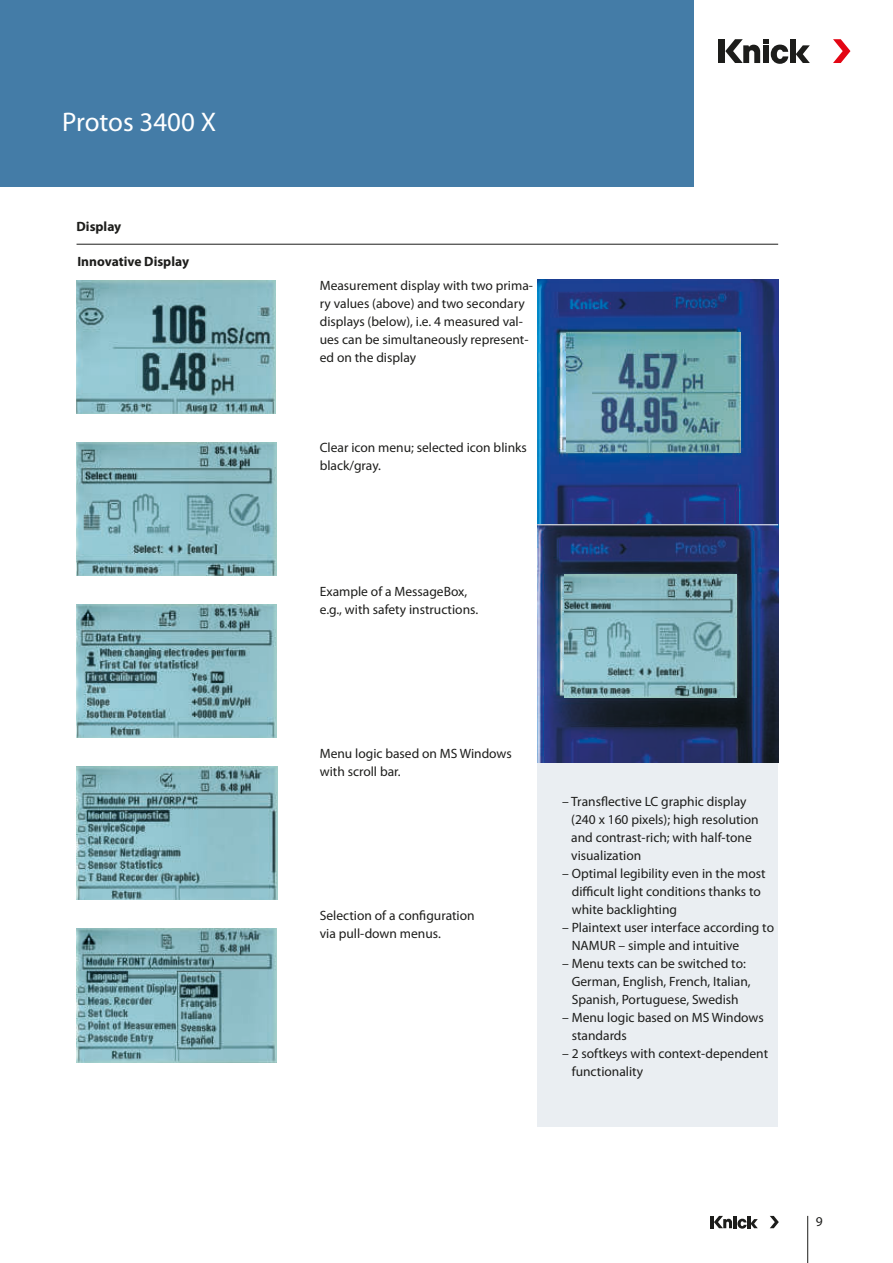
<style>
.page{position:relative;width:893px;height:1263px;background:#fff}
.page>*{position:absolute;margin:0;border:0;box-sizing:border-box;transform-origin:0 0}
.t1{font:27px "Myriad Pro";color:#fff}
.t2{font:13.5px/18px "Myriad Pro";color:#1d1d1b}
.t3{font:700 13.5px "Myriad Pro";color:#1d1d1b}
</style>
<div class="page">
<div style="left:0;top:0;width:693px;height:187px;background:#447ca7"></div>
<div style="left:719px;top:39px;width:6px;height:24px;background:#1d1d1b"></div>
<div style="left:790px;top:39px;width:6px;height:24px;background:#1d1d1b"></div>
<svg style="left:796px;top:45px;width:14px;height:18px"></svg>
<svg style="left:833px;top:39px;width:17px;height:24px"></svg>
<svg style="left:725px;top:39px;width:63px;height:25px"></svg>
<hr style="left:807px;top:1216px;width:1px;height:47px;background:#1d1d1b">
<hr style="left:710px;top:1216px;width:4px;height:12px;background:#1d1d1b">
<svg style="left:770px;top:1216px;width:9px;height:12px"></svg>
<svg style="left:714px;top:1216px;width:44px;height:12px"></svg>
<div style="left:537px;top:279px;width:241px;height:848px;background:#eaeef2"></div>
<img style="left:537px;top:279px;width:241px;height:484px">
<img style="left:567px;top:332px;width:173px;height:121px">
<hr style="left:537px;top:524px;width:241px;height:1px;background:#fff">
<hr style="left:77px;top:244px;width:701px;height:1px;background:#1d1d1b">
<img style="left:77px;top:280px;width:198px;height:133px">
<img style="left:77px;top:442px;width:199px;height:134px">
<img style="left:77px;top:604px;width:199px;height:134px">
<img style="left:77px;top:766px;width:200px;height:134px">
<img style="left:77px;top:928px;width:200px;height:134px">
<img style="left:565px;top:575px;width:171px;height:122px">
<h1 class="t1" style="left:62px;top:111px;width:155px">Protos 3400 X</h1>
<p class="t3" style="left:77px;top:221px;width:46px">Display</p>
<p class="t3" style="left:77px;top:256px;width:113px">Innovative Display</p>
<p class="t2" style="left:320px;top:277px;width:215px">Measurement display with two prima&shy;ry values (above) and two secondary displays (below), i.e. 4 measured val&shy;ues can be simultaneously represent&shy;ed on the display</p>
<p class="t2" style="left:320px;top:439px;width:209px">Clear icon menu; selected icon blinks black/gray.</p>
<p class="t2" style="left:320px;top:583px;width:160px">Example of a MessageBox, e.g., with safety instructions.</p>
<p class="t2" style="left:320px;top:745px;width:194px">Menu logic based on MS Windows with scroll bar.</p>
<p class="t2" style="left:320px;top:907px;width:156px">Selection of a configuration via pull-down menus.</p>
<p class="t2" style="left:571px;top:793px;width:189px;text-indent:-9px">– Transflective LC graphic display (240 x 160 pixels); high resolution and contrast-rich; with half-tone visualization</p>
<p class="t2" style="left:572px;top:865px;width:195px;text-indent:-10px">– Optimal legibility even in the most difficult light conditions thanks to white backlighting</p>
<p class="t2" style="left:572px;top:919px;width:204px;text-indent:-10px">– Plaintext user interface according to<br>NAMUR – simple and intuitive</p>
<p class="t2" style="left:572px;top:955px;width:180px;text-indent:-10px">– Menu texts can be switched to:<br>German, English, French, Italian,<br>Spanish, Portuguese, Swedish</p>
<p class="t2" style="left:572px;top:1009px;width:194px;text-indent:-10px">– Menu logic based on MS Windows standards</p>
<p class="t2" style="left:572px;top:1045px;width:198px;text-indent:-10px">– 2 softkeys with context-dependent functionality</p>
<p class="t2" style="left:816px;top:1213px;width:8px">9</p>
</div>
